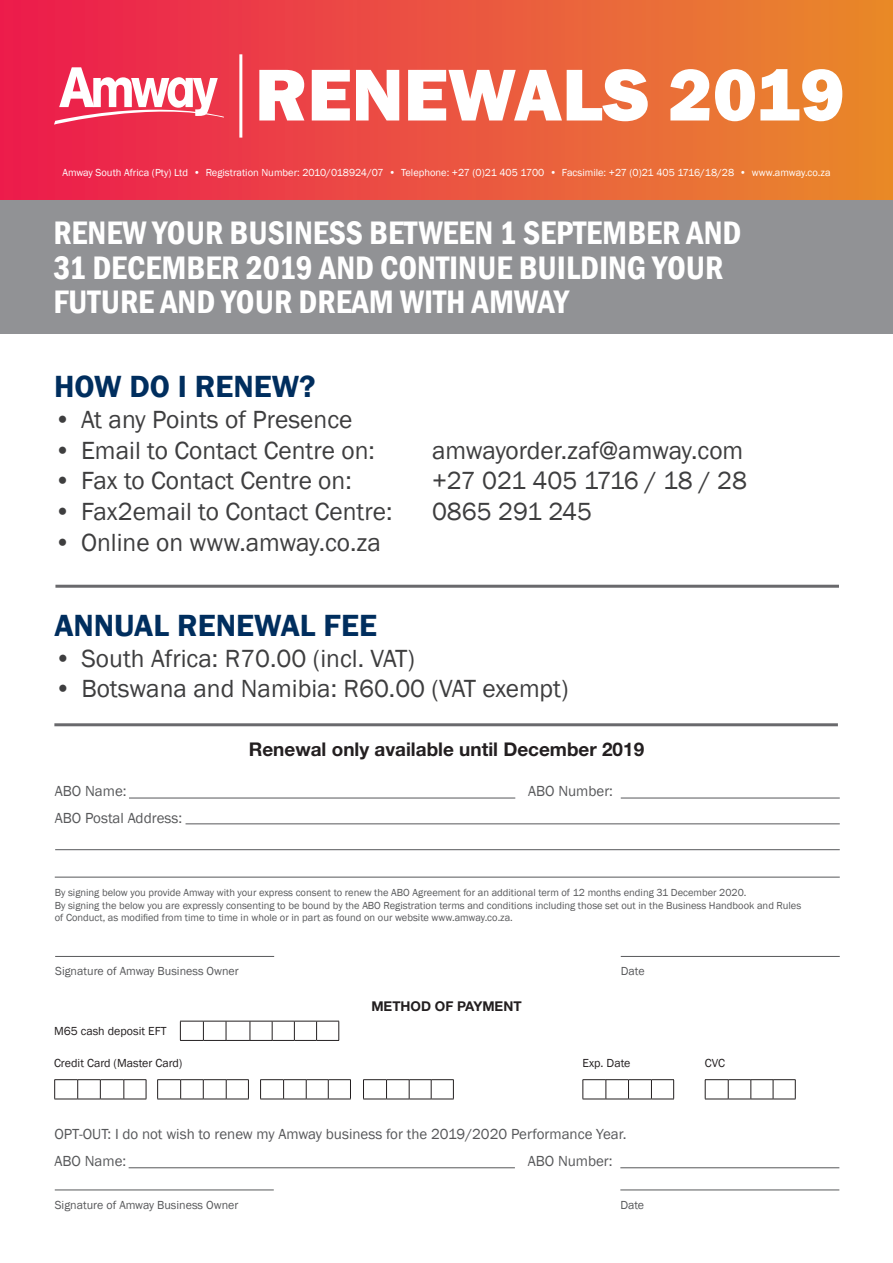
<style>
.page{position:relative;width:893px;height:1263px;background:#fff}
.page>*{position:absolute;margin:0;border:0;box-sizing:border-box;transform-origin:0 0}
.t1{font:800 75.9px "Franklin Gothic";color:#fff}
.t2{font:600 condensed 33.45px/34.5px "Franklin Gothic";color:#fff}
.t3{font:600 31.5px "Franklin Gothic";color:#002e5e}
.t4{font:25.5px "Franklin Gothic";color:#3e3e3f}
.t5{font:25.5px "Franklin Gothic";letter-spacing:-.02em;color:#3e3e3f}
.t6{font:700 18.9px "Helvetica Neue LT Pro";color:#231f20}
.t7{font:15px "Franklin Gothic";color:#57585a}
.t8{font:700 13.5px "Helvetica Neue LT Pro";color:#231f20}
.t9{font:12px "Franklin Gothic";color:#57585a}
.t10{font:12px "Franklin Gothic";color:#231f20}
.t11{font:10.5px/12.6px "Franklin Gothic";color:#57585a}
.t12{font:10.5px "Franklin Gothic";color:#fff}
</style>
<div class="page">
<div style="left:0;top:0;width:893px;height:201px;background:linear-gradient(to right,#ed1b51,#e98b2d)"></div>
<div style="left:0;top:200px;width:893px;height:134px;background:#919295"></div>
<svg style="left:180px;top:1021px;width:159px;height:20px"></svg>
<svg style="left:54px;top:1079px;width:93px;height:21px"></svg>
<svg style="left:260px;top:1079px;width:91px;height:21px"></svg>
<svg style="left:157px;top:1079px;width:92px;height:21px"></svg>
<svg style="left:363px;top:1079px;width:91px;height:21px"></svg>
<svg style="left:583px;top:1079px;width:91px;height:21px"></svg>
<svg style="left:705px;top:1079px;width:91px;height:21px"></svg>
<hr style="left:55px;top:585px;width:784px;height:3px;background:#69696c">
<hr style="left:54px;top:723px;width:784px;height:3px;background:#69696c">
<hr style="left:55px;top:956px;width:219px;height:1px;background:#57585a">
<hr style="left:621px;top:956px;width:219px;height:1px;background:#57585a">
<hr style="left:129px;top:798px;width:386px;height:1px;background:#57585a">
<hr style="left:621px;top:798px;width:219px;height:1px;background:#57585a">
<hr style="left:186px;top:823px;width:654px;height:1px;background:#57585a">
<hr style="left:55px;top:849px;width:785px;height:1px;background:#57585a">
<hr style="left:55px;top:877px;width:785px;height:1px;background:#57585a">
<hr style="left:55px;top:1189px;width:219px;height:1px;background:#57585a">
<hr style="left:620px;top:1189px;width:219px;height:1px;background:#57585a">
<hr style="left:129px;top:1167px;width:386px;height:1px;background:#57585a">
<hr style="left:620px;top:1167px;width:219px;height:1px;background:#57585a">
<hr style="left:239px;top:54px;width:3px;height:84px;background:#fff">
<svg style="left:54px;top:67px;width:170px;height:58px"></svg>
<p class="t1" style="left:255px;top:46px;width:591px">RENEWALS 2019</p>
<p class="t12" style="left:62px;top:166px;width:770px">Amway South Africa (Pty) Ltd • Registration Number: 2010/018924/07 • Telephone: +27 (0)21 405 1700 • Facsimile: +27 (0)21 405 1716/18/28 • www.amway.co.za</p>
<p class="t2" style="left:53px;top:215px;width:689px">RENEW YOUR BUSINESS BETWEEN 1 SEPTEMBER AND<br>31 DECEMBER 2019 AND CONTINUE BUILDING YOUR<br>FUTURE AND YOUR DREAM WITH AMWAY</p>
<p class="t3" style="left:54px;top:368px;width:263px">HOW DO I RENEW?</p>
<p class="t4" style="left:54px;top:404px;width:300px">• At any Points of Presence</p>
<p class="t4" style="left:54px;top:434px;width:322px">• Email to Contact Centre on:</p>
<p class="t4" style="left:432px;top:434px;width:313px">amwayorder.zaf@amway.com</p>
<p class="t4" style="left:54px;top:465px;width:299px">• Fax to Contact Centre on:</p>
<p class="t5" style="left:432px;top:465px;width:316px">+27 021 405 1716 / 18 / 28</p>
<p class="t4" style="left:54px;top:496px;width:340px">• Fax2email to Contact Centre:</p>
<p class="t4" style="left:432px;top:496px;width:162px">0865 291 245</p>
<p class="t4" style="left:54px;top:526px;width:328px">• Online on www.amway.co.za</p>
<p class="t3" style="left:54px;top:606px;width:324px">ANNUAL RENEWAL FEE</p>
<p class="t4" style="left:54px;top:642px;width:362px">• South Africa: R70.00 (incl. VAT)</p>
<p class="t4" style="left:54px;top:673px;width:516px">• Botswana and Namibia: R60.00 (VAT exempt)</p>
<p class="t7" style="left:55px;top:782px;width:73px">ABO Name:</p>
<p class="t7" style="left:55px;top:809px;width:129px">ABO Postal Address:</p>
<p class="t6" style="left:249px;top:737px;width:397px">Renewal only available until December 2019</p>
<p class="t7" style="left:528px;top:782px;width:86px">ABO Number:</p>
<p class="t11" style="left:55px;top:886px;width:748px">By signing below you provide Amway with your express consent to renew the ABO Agreement for an additional term of 12 months ending 31 December 2020.<br>By signing the below you are expressly consenting to be bound by the ABO Registration terms and conditions including those set out in the Business Handbook and Rules of Conduct, as modified from time to time in whole or in part as found on our website www.amway.co.za.</p>
<p class="t9" style="left:55px;top:964px;width:185px">Signature of Amway Business Owner</p>
<p class="t9" style="left:621px;top:964px;width:25px">Date</p>
<p class="t8" style="left:371px;top:997px;width:152px">METHOD OF PAYMENT</p>
<p class="t10" style="left:54px;top:1023px;width:114px">M65 cash deposit EFT</p>
<p class="t10" style="left:54px;top:1055px;width:130px">Credit Card (Master Card)</p>
<p class="t10" style="left:583px;top:1055px;width:49px">Exp. Date</p>
<p class="t10" style="left:705px;top:1055px;width:22px">CVC</p>
<p class="t7" style="left:54px;top:1124px;width:574px">OPT-OUT: I do not wish to renew my Amway business for the 2019/2020 Performance Year.</p>
<p class="t7" style="left:54px;top:1151px;width:73px">ABO Name:</p>
<p class="t7" style="left:528px;top:1151px;width:86px">ABO Number:</p>
<p class="t9" style="left:55px;top:1197px;width:185px">Signature of Amway Business Owner</p>
<p class="t9" style="left:620px;top:1197px;width:25px">Date</p>
</div>
